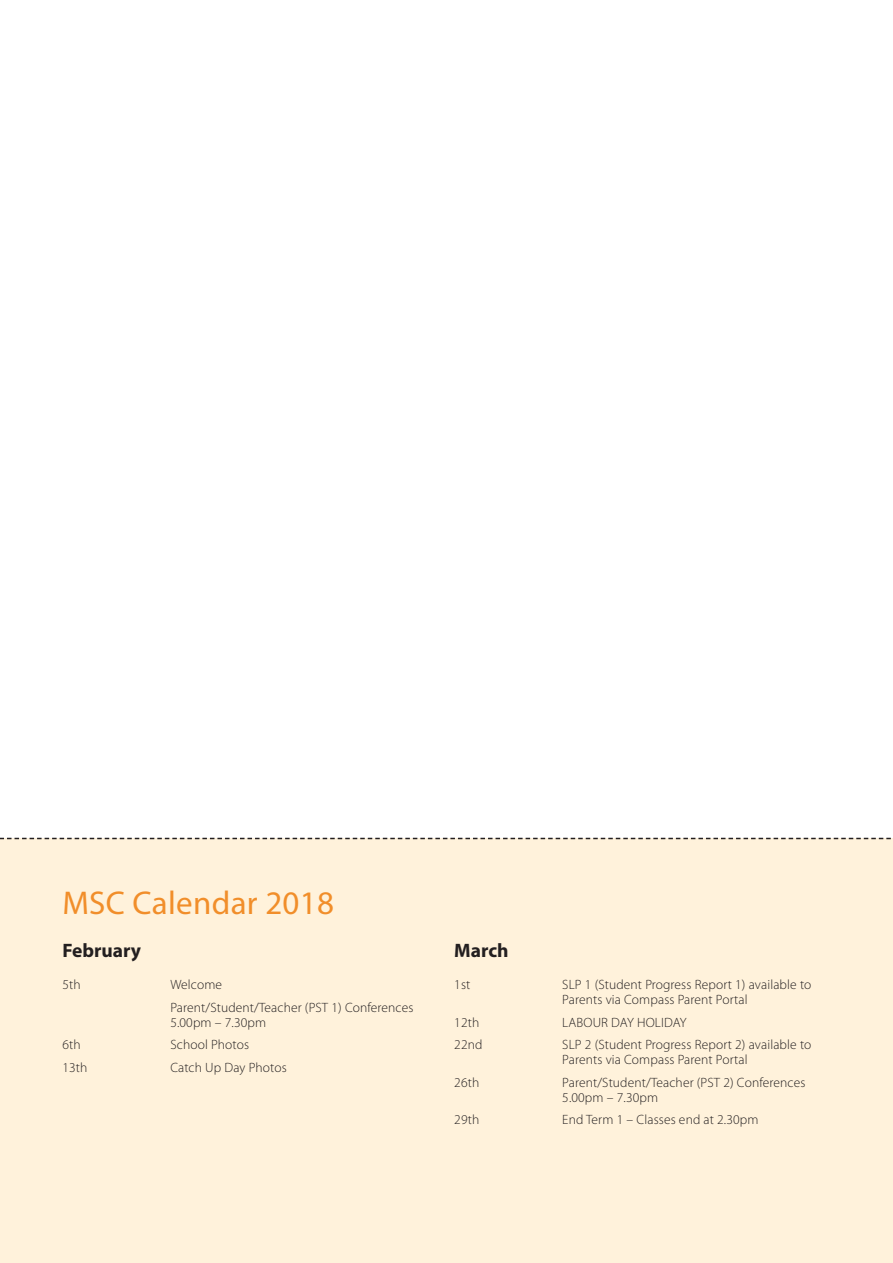
<style>
.page{position:relative;width:893px;height:1263px;background:#fff}
.page>*{position:absolute;margin:0;border:0;box-sizing:border-box;transform-origin:0 0}
.t1{font:33px "Myriad Pro";letter-spacing:.01em;color:#f18e2a}
.t2{font:700 19.5px "Myriad Pro";color:#231f20}
.t3{font:300 13.5px/15px "Myriad Pro";letter-spacing:.01em;color:#231f20}
</style>
<div class="page">
<div style="left:0;top:839px;width:893px;height:424px;background:#fff2db"></div>
<svg style="left:0;top:838px;width:893px;height:1px"></svg>
<h1 class="t1" style="left:62px;top:882px;width:273px">MSC Calendar 2018</h1>
<h2 class="t2" style="left:62px;top:938px;width:80px">February</h2>
<p class="t3" style="left:62px;top:977px;width:20px">5th</p>
<p class="t3" style="left:170px;top:973px;width:245px;line-height:22.5px">Welcome<br>Parent/Student/Teacher (PST 1) Conferences</p>
<p class="t3" style="left:170px;top:1014px;width:97px">5.00pm – 7.30pm</p>
<p class="t3" style="left:62px;top:1037px;width:20px">6th</p>
<p class="t3" style="left:170px;top:1037px;width:80px">School Photos</p>
<p class="t3" style="left:62px;top:1059px;width:26px">13th</p>
<p class="t3" style="left:170px;top:1059px;width:118px">Catch Up Day Photos</p>
<h2 class="t2" style="left:454px;top:938px;width:56px">March</h2>
<p class="t3" style="left:454px;top:977px;width:18px">1st</p>
<p class="t3" style="left:562px;top:977px;width:251px">SLP 1 (Student Progress Report 1) available to<br>Parents via Compass Parent Portal</p>
<p class="t3" style="left:454px;top:1014px;width:26px">12th</p>
<p class="t3" style="left:562px;top:1014px;width:126px">LABOUR DAY HOLIDAY</p>
<p class="t3" style="left:454px;top:1037px;width:30px">22nd</p>
<p class="t3" style="left:562px;top:1037px;width:251px">SLP 2 (Student Progress Report 2) available to<br>Parents via Compass Parent Portal</p>
<p class="t3" style="left:454px;top:1074px;width:26px">26th</p>
<p class="t3" style="left:562px;top:1074px;width:245px">Parent/Student/Teacher (PST 2) Conferences<br>5.00pm – 7.30pm</p>
<p class="t3" style="left:454px;top:1112px;width:26px">29th</p>
<p class="t3" style="left:562px;top:1112px;width:198px">End Term 1 – Classes end at 2.30pm</p>
</div>
